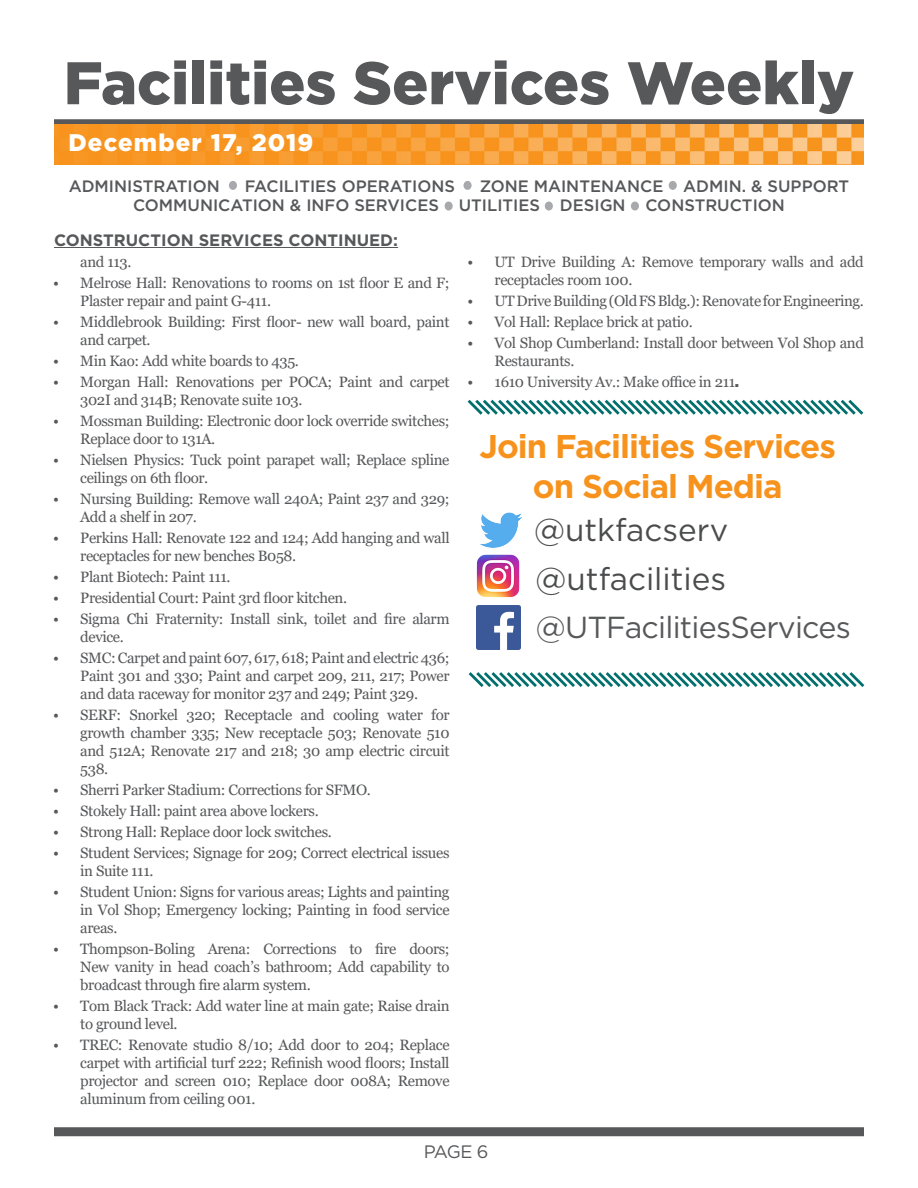
<style>
.page{position:relative;width:918px;height:1188px;background:#fff}
.page>*{position:absolute;margin:0;border:0;box-sizing:border-box;transform-origin:0 0}
.t1{font:900 60px "Gotham";color:#57585a}
.t2{font:700 32.85px/39.5px "Gotham";letter-spacing:-.03em;color:#f7931d;text-align:center}
.t3{font:31.5px "Gotham";color:#4b4c4d}
.t4{font:30.45px "Gotham";letter-spacing:-.025em;color:#57585a}
.t5{font:900 24px "Gotham";letter-spacing:.05em;color:#fff}
.t6{font:18px "Gotham";color:#57585a}
.t7{font:500 16.5px/19.8px "Gotham";color:#57585a}
.t8{font:700 16.5px "Gotham";color:#57585a}
.t9{font:15px/18px "Georgia";letter-spacing:-.025em;color:#57585a}
.s1{font-family:"Gotham";font-weight:900}
</style>
<div class="page">
<div style="left:229px;top:181px;width:8px;height:9px;background:#a8a9ad;border-radius:50%"></div>
<div style="left:445px;top:202px;width:8px;height:9px;background:#a8a9ad;border-radius:50%"></div>
<div style="left:669px;top:181px;width:8px;height:9px;background:#a8a9ad;border-radius:50%"></div>
<div style="left:464px;top:181px;width:8px;height:9px;background:#a8a9ad;border-radius:50%"></div>
<div style="left:545px;top:202px;width:8px;height:9px;background:#a8a9ad;border-radius:50%"></div>
<div style="left:631px;top:202px;width:8px;height:9px;background:#a8a9ad;border-radius:50%"></div>
<div style="left:54px;top:1127px;width:810px;height:9px;background:#57585a"></div>
<div style="left:54px;top:119px;width:810px;height:6px;background:#57585a"></div>
<img style="left:54px;top:125px;width:810px;height:39px">
<img style="left:480px;top:512px;width:42px;height:36px">
<img style="left:477px;top:555px;width:43px;height:43px">
<img style="left:477px;top:606px;width:43px;height:43px">
<svg style="left:468px;top:672px;width:397px;height:15px"></svg>
<svg style="left:467px;top:399px;width:397px;height:16px"></svg>
<hr style="left:54px;top:247px;width:344px;height:1px;background:#57585a">
<p class="t1" style="left:64px;top:42px;width:792px">Facilities Services Weekly</p>
<p class="t5" style="left:68px;top:126px;width:247px">December 17, 2019</p>
<p class="t7" style="left:69px;top:176px;width:153px">ADMINISTRATION</p>
<p class="t7" style="left:245px;top:176px;width:212px">FACILITIES OPERATIONS</p>
<p class="t7" style="left:133px;top:176px;width:718px;text-indent:347px">ZONE MAINTENANCE ADMIN. &amp; SUPPORT<br>COMMUNICATION &amp; INFO SERVICES UTILITIES DESIGN CONSTRUCTION</p>
<p class="t8" style="left:54px;top:229px;width:346px">CONSTRUCTION SERVICES CONTINUED:</p>
<p class="t9" style="left:80px;top:253px;width:53px">and 113.</p>
<p class="t9" style="left:80px;top:274px;width:371px;text-indent:-27px">• Melrose Hall: Renovations to rooms on 1st floor E and F;<br>Plaster repair and paint G-411.</p>
<p class="t9" style="left:80px;top:313px;width:371px;text-indent:-27px">• Middlebrook Building: First floor- new wall board, paint and carpet.</p>
<p class="t9" style="left:53px;top:352px;width:247px">• Min Kao: Add white boards to 435.</p>
<p class="t9" style="left:80px;top:373px;width:371px;text-indent:-27px">• Morgan Hall: Renovations per POCA; Paint and carpet<br>302I and 314B; Renovate suite 103.</p>
<p class="t9" style="left:80px;top:412px;width:371px;text-indent:-27px">• Mossman Building: Electronic door lock override switches;<br>Replace door to 131A.</p>
<p class="t9" style="left:80px;top:451px;width:371px;text-indent:-27px">• Nielsen Physics: Tuck point parapet wall; Replace spline ceilings on 6th floor.</p>
<p class="t9" style="left:80px;top:490px;width:371px;text-indent:-27px">• Nursing Building: Remove wall 240A; Paint 237 and 329;<br>Add a shelf in 207.</p>
<p class="t9" style="left:80px;top:529px;width:371px;text-indent:-27px">• Perkins Hall: Renovate 122 and 124; Add hanging and wall receptacles for new benches B058.</p>
<p class="t9" style="left:53px;top:568px;width:179px">• Plant Biotech: Paint 111.</p>
<p class="t9" style="left:53px;top:589px;width:295px">• Presidential Court: Paint 3rd floor kitchen.</p>
<p class="t9" style="left:80px;top:610px;width:371px;text-indent:-27px">• Sigma Chi Fraternity: Install sink, toilet and fire alarm device.</p>
<p class="t9" style="left:80px;top:649px;width:371px;text-align:justify;text-indent:-27px">• SMC: Carpet and paint 607, 617, 618; Paint and electric 436; Paint 301 and 330; Paint and carpet 209, 211, 217; Power and data raceway for monitor 237 and 249; Paint 329.</p>
<p class="t9" style="left:80px;top:706px;width:371px;text-align:justify;text-indent:-27px">• SERF: Snorkel 320; Receptacle and cooling water for growth chamber 335; New receptacle 503; Renovate 510 and 512A; Renovate 217 and 218; 30 amp electric circuit 538.</p>
<p class="t9" style="left:53px;top:781px;width:319px">• Sherri Parker Stadium: Corrections for SFMO.</p>
<p class="t9" style="left:53px;top:802px;width:267px">• Stokely Hall: paint area above lockers.</p>
<p class="t9" style="left:53px;top:823px;width:280px">• Strong Hall: Replace door lock switches.</p>
<p class="t9" style="left:80px;top:844px;width:371px;text-indent:-27px">• Student Services; Signage for 209; Correct electrical issues in Suite 111.</p>
<p class="t9" style="left:80px;top:883px;width:371px;text-align:justify;text-indent:-27px">• Student Union: Signs for various areas; Lights and painting in Vol Shop; Emergency locking; Painting in food service areas.</p>
<p class="t9" style="left:80px;top:940px;width:371px;text-align:justify;text-indent:-27px">• Thompson-Boling Arena: Corrections to fire doors; New vanity in head coach’s bathroom; Add capability to broadcast through fire alarm system.</p>
<p class="t9" style="left:80px;top:997px;width:371px;text-indent:-27px">• Tom Black Track: Add water line at main gate; Raise drain to ground level.</p>
<p class="t9" style="left:80px;top:1036px;width:371px;text-align:justify;text-indent:-27px">• TREC: Renovate studio 8/10; Add door to 204; Replace carpet with artificial turf 222; Refinish wood floors; Install projector and screen 010; Replace door 008A; Remove aluminum from ceiling 001.</p>
<p class="t9" style="left:495px;top:253px;width:371px;text-indent:-27px">• UT Drive Building A: Remove temporary walls and add receptacles room 100.</p>
<p class="t9" style="left:468px;top:292px;width:398px">• UT Drive Building (Old FS Bldg.): Renovate for Engineering.</p>
<p class="t9" style="left:468px;top:313px;width:227px">• Vol Hall: Replace brick at patio.</p>
<p class="t9" style="left:495px;top:334px;width:371px;text-indent:-27px">• Vol Shop Cumberland: Install door between Vol Shop and<br>Restaurants.</p>
<p class="t9" style="left:468px;top:373px;width:273px">• 1610 University Av.: Make office in 211<span class="s1">.</span></p>
<p class="t2" style="left:479px;top:427px;width:358px">Join Facilities Services on Social Media</p>
<p class="t3" style="left:534px;top:510px;width:195px">@utkfacserv</p>
<p class="t3" style="left:536px;top:559px;width:192px">@utfacilities</p>
<p class="t4" style="left:536px;top:607px;width:316px">@UTFacilitiesServices</p>
<p class="t6" style="left:424px;top:1140px;width:66px">PAGE 6</p>
</div>
